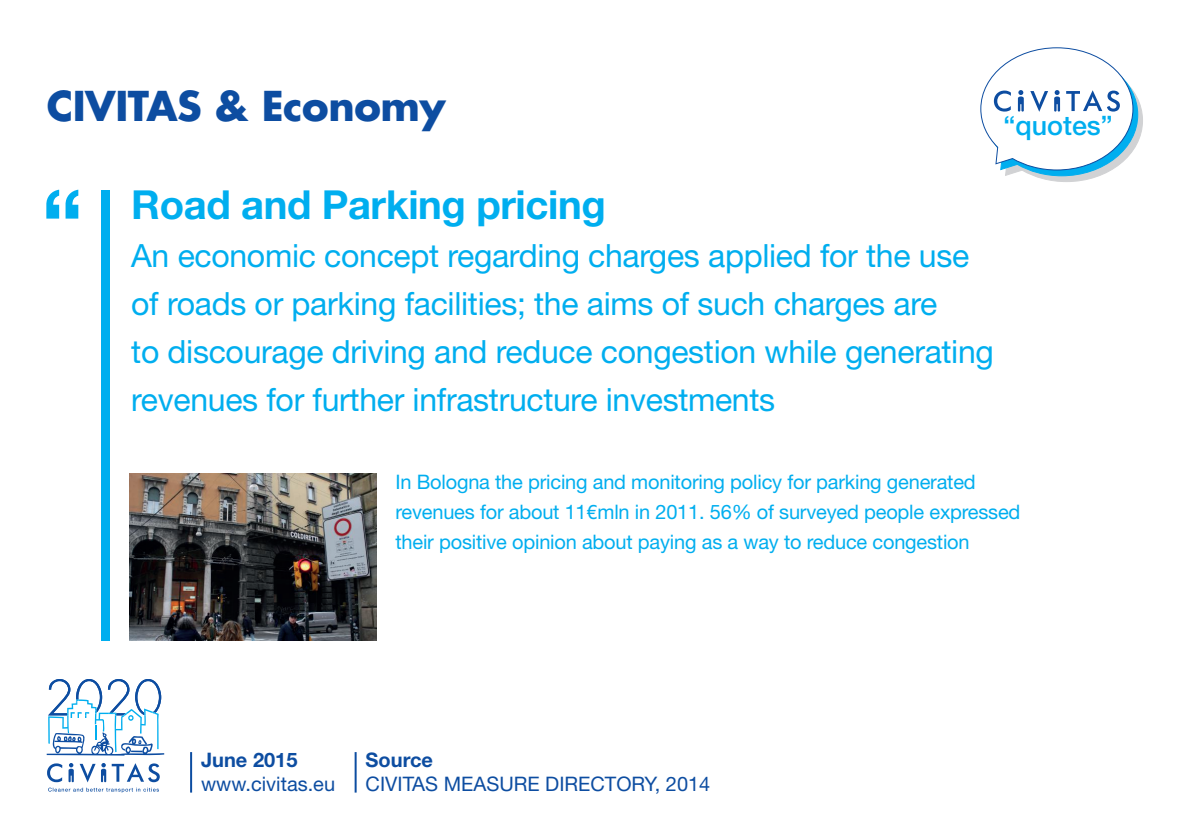
<style>
.page{position:relative;width:1191px;height:840px;background:#fff}
.page>*{position:absolute;margin:0;border:0;box-sizing:border-box;transform-origin:0 0}
.t1{font:700 90px "Helvetica Neue";color:#00aeef}
.t2{font:700 40px "Helvetica Neue";letter-spacing:-.01em;color:#00aeef}
.t3{font:700 40px "Futura Std";letter-spacing:-.01em;color:#0d4da1}
.t4{font:32px/48px "Helvetica Neue";letter-spacing:-.01em;color:#00aeef}
.t5{font:500 26.8px "Helvetica Neue";color:#00aeef}
.t6{font:20px/30px "Helvetica Neue";letter-spacing:-.01em;color:#00aeef}
.t7{font:20px "Helvetica Neue";color:#0d4da1}
.t8{font:700 20px "Helvetica Neue";color:#0d4da1}
</style>
<div class="page">
<img style="left:129px;top:473px;width:247px;height:167px">
<svg style="left:47px;top:763px;width:113px;height:29px"></svg>
<svg style="left:47px;top:679px;width:117px;height:76px"></svg>
<svg style="left:980px;top:47px;width:163px;height:135px"></svg>
<hr style="left:354px;top:751px;width:2px;height:41px;background:#0d4da1">
<hr style="left:190px;top:751px;width:2px;height:41px;background:#0d4da1">
<div style="left:101px;top:190px;width:8px;height:450px;background:#00aeef"></div>
<p class="t3" style="left:47px;top:79px;width:400px">CIVITAS &amp; Economy</p>
<p class="t5" style="left:1003px;top:109px;width:111px">“quotes”</p>
<h1 class="t1" style="left:42px;top:166px;width:43px">“</h1>
<p class="t2" style="left:131px;top:179px;width:476px">Road and Parking pricing</p>
<p class="t4" style="left:131px;top:231px;width:864px">An economic concept regarding charges applied for the use of roads or parking facilities; the aims of such charges are<br>to discourage driving and reduce congestion while generating revenues for further infrastructure investments</p>
<p class="t6" style="left:395px;top:466px;width:626px">In Bologna the pricing and monitoring policy for parking generated revenues for about 11€mln in 2011. 56% of surveyed people expressed their positive opinion about paying as a way to reduce congestion</p>
<p class="t8" style="left:201px;top:747px;width:98px">June 2015</p>
<p class="t7" style="left:201px;top:771px;width:136px">www.civitas.eu</p>
<p class="t8" style="left:366px;top:747px;width:69px">Source</p>
<p class="t7" style="left:366px;top:771px;width:346px">CIVITAS MEASURE DIRECTORY, 2014</p>
</div>
